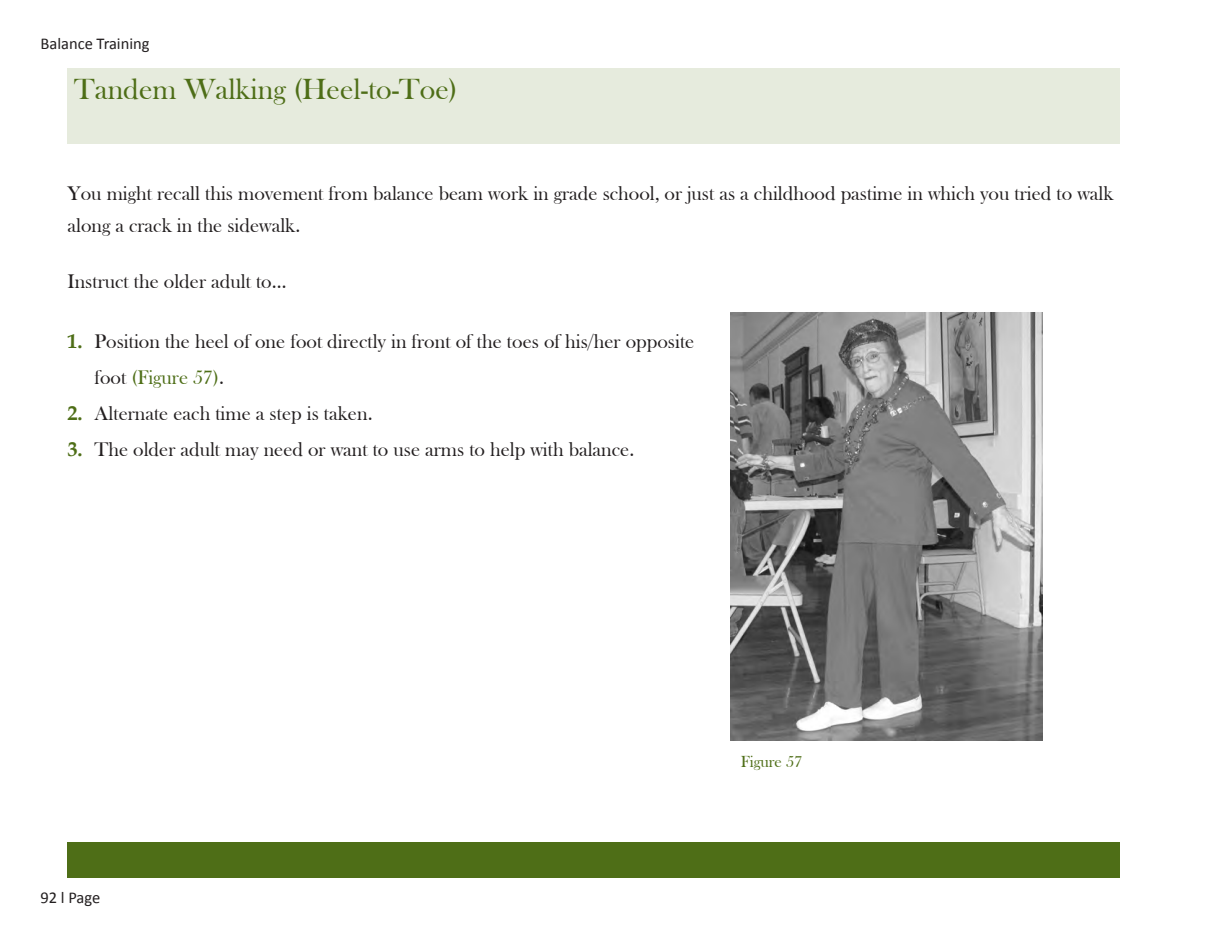
<style>
.page{position:relative;width:1215px;height:945px;background:#fff}
.page>*{position:absolute;margin:0;border:0;box-sizing:border-box;transform-origin:0 0}
.Normal_wrd_7{font:30px "Baskerville Old Face";color:#4e6e17}
.Normal_wrd_7-2{font:20.25px/31.5px "Baskerville Old Face";color:#231f20}
.Normal_wrd_7-3{font:20.25px "Baskerville Old Face";color:#4e6e17}
.t1{font:16.5px "Calibri";color:#231f20}
.Normal_wrd_7-4{font:16.5px "Baskerville Old Face";color:#4e6e17}
.s1{font-family:"Book Antiqua";font-weight:700;color:#4e6e17}
.s2{color:#231f20}
</style>
<div class="page">
<div style="left:68px;top:842px;width:1052px;height:36px;background:#4e6e17"></div>
<div style="left:68px;top:68px;width:1052px;height:76px;background:#e6ebdd"></div>
<img style="left:730px;top:313px;width:312px;height:427px">
<p class="t1" style="left:40px;top:33px;width:111px">Balance Training</p>
<p class="Normal_wrd_7" style="left:74px;top:72px;width:385px">Tandem Walking (Heel-to-Toe)</p>
<p class="Normal_wrd_7-2" style="left:67px;top:178px;width:1047px">You might recall this movement from balance beam work in grade school, or just as a childhood pastime in which you tried to walk along a crack in the sidewalk.</p>
<p class="Normal_wrd_7-2" style="left:67px;top:266px;width:221px">Instruct the older adult to…</p>
<p class="Normal_wrd_7-2" style="left:68px;top:326px;width:628px"><span class="s1">1.</span> Position the heel of one foot directly in front of the toes of his/her opposite</p>
<p class="Normal_wrd_7-3" style="left:94px;top:366px;width:131px"><span class="s2">foot</span> (Figure 57)<span class="s2">.</span></p>
<p class="Normal_wrd_7-2" style="left:68px;top:398px;width:307px"><span class="s1">2.</span> Alternate each time a step is taken.</p>
<p class="Normal_wrd_7-2" style="left:68px;top:434px;width:568px"><span class="s1">3.</span> The older adult may need or want to use arms to help with balance.</p>
<p class="t1" style="left:40px;top:887px;width:61px">92 l Page</p>
<p class="Normal_wrd_7-4" style="left:741px;top:753px;width:63px">Figure 57</p>
</div>
